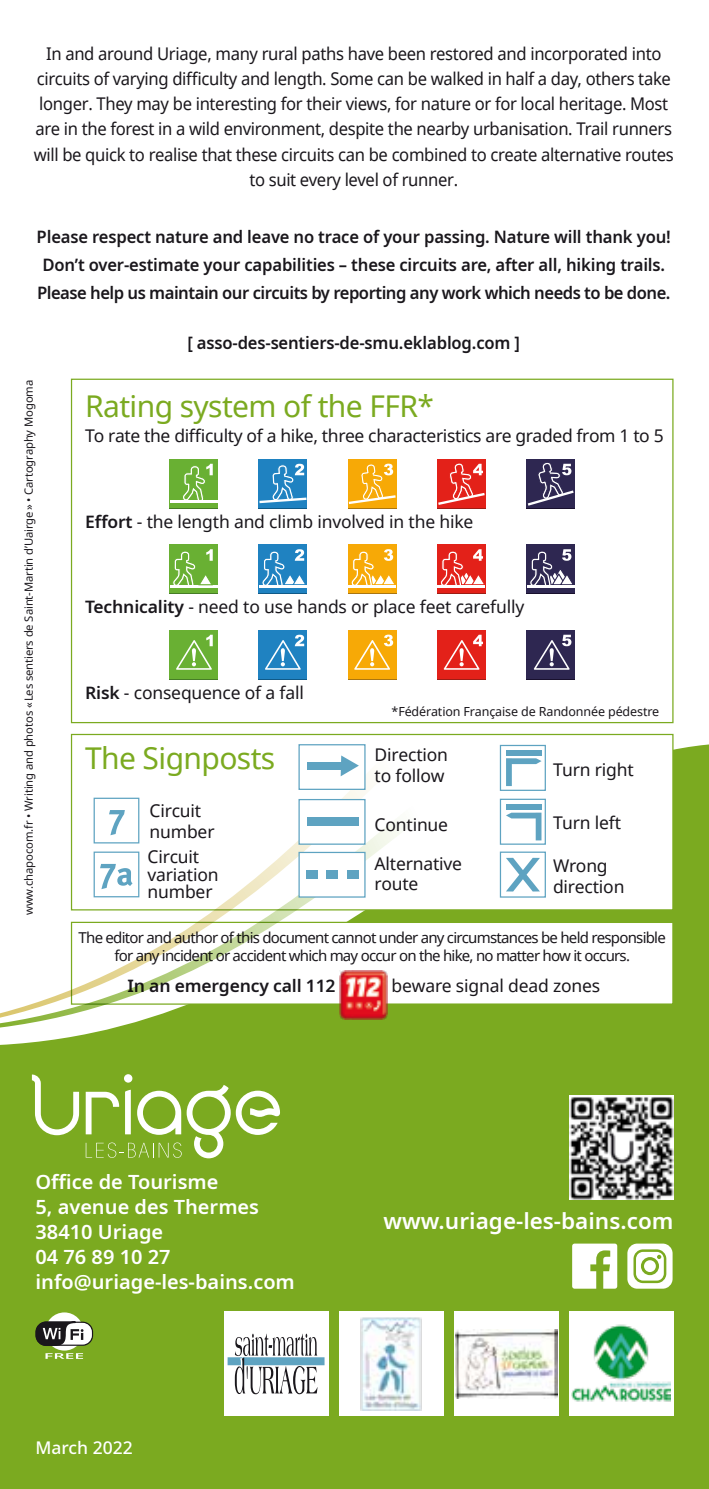
<style>
.page{position:relative;width:709px;height:1489px;background:#fff}
.page>*{position:absolute;margin:0;border:0;box-sizing:border-box;transform-origin:0 0}
.t1{font:30px "Noto Sans";letter-spacing:-.02em;color:#7baa20}
.t2{font:600 22.5px "Noto Sans";color:#fff}
.t3{font:600 20px/25px "Noto Sans";color:#fff}
.t4{font:17.5px/25.2px "Noto Sans";letter-spacing:-.02em;color:#1a171c;text-align:center;scale:.95 1}
.t5{font:17.5px/21px "Noto Sans";letter-spacing:-.02em;color:#1a171c}
.t6{font:600 17.5px/28.2px "Noto Sans";letter-spacing:-.01em;color:#1a171c;text-align:center;scale:.95 1}
.t7{font:600 17.5px "Noto Sans";letter-spacing:-.01em;color:#1a171c}
.t8{font:500 17.5px "Noto Sans";color:#fff}
.t9{font:15px/18px "Noto Sans";letter-spacing:-.05em;color:#1a171c;text-align:center}
.t10{font:12.5px "Noto Sans";letter-spacing:-.01em;color:#1a171c}
.t11{font:11.25px "Noto Sans";letter-spacing:-.01em;color:#1a171c}
.s1{font-weight:600}
</style>
<div class="page">
<div style="left:0;top:1031px;width:709px;height:457px;background:#7baa20"></div>
<div style="left:124px;top:1074px;width:8px;height:8px;background:#fff;border-radius:50%"></div>
<svg style="left:32px;top:1074px;width:47px;height:61px"></svg>
<svg style="left:86px;top:1084px;width:194px;height:74px"></svg>
<div style="left:45px;top:1312px;width:38px;height:38px;background:#fff;border-radius:50%"></div>
<svg style="left:35px;top:1320px;width:58px;height:26px"></svg>
<div style="left:169px;top:459px;width:49px;height:49px;background:#69b033"></div>
<hr style="left:169px;top:508px;width:49px;height:1px;background:#467d27">
<hr style="left:170px;top:500px;width:47px;height:2px;background:#fff">
<svg style="left:182px;top:464px;width:31px;height:39px"></svg>
<div style="left:259px;top:459px;width:48px;height:49px;background:#1f82c1"></div>
<hr style="left:259px;top:508px;width:48px;height:1px;background:#105a88">
<svg style="left:259px;top:463px;width:47px;height:40px"></svg>
<div style="left:348px;top:459px;width:48px;height:49px;background:#f7a906"></div>
<hr style="left:348px;top:508px;width:48px;height:1px;background:#aa7611">
<svg style="left:349px;top:463px;width:46px;height:41px"></svg>
<div style="left:437px;top:459px;width:49px;height:49px;background:#e32119"></div>
<hr style="left:437px;top:508px;width:49px;height:1px;background:#9e1d15">
<svg style="left:438px;top:463px;width:46px;height:42px"></svg>
<div style="left:526px;top:459px;width:49px;height:49px;background:#2e2751"></div>
<hr style="left:526px;top:508px;width:49px;height:1px;background:#19102e">
<svg style="left:528px;top:462px;width:45px;height:43px"></svg>
<img style="left:569px;top:1095px;width:104px;height:104px">
<svg style="left:572px;top:1243px;width:45px;height:45px"></svg>
<svg style="left:627px;top:1243px;width:45px;height:45px"></svg>
<svg style="left:0;top:744px;width:709px;height:287px;background:#89b338"></svg>
<svg style="left:0;top:540px;width:702px;height:484px"></svg>
<div style="left:298px;top:851px;width:67px;height:46px;background:#fff;border:1px solid #5ea3c1"></div>
<div style="left:306px;top:870px;width:11px;height:8px;background:#5ea3c1"></div>
<div style="left:326px;top:870px;width:12px;height:8px;background:#5ea3c1"></div>
<div style="left:347px;top:870px;width:11px;height:8px;background:#5ea3c1"></div>
<div style="left:298px;top:799px;width:67px;height:45px;background:#fff;border:1px solid #5ea3c1"></div>
<div style="left:307px;top:817px;width:52px;height:8px;background:#5ea3c1"></div>
<div style="left:298px;top:744px;width:67px;height:46px;background:#fff;border:1px solid #5ea3c1"></div>
<svg style="left:307px;top:755px;width:52px;height:21px"></svg>
<svg style="left:45px;top:1352px;width:38px;height:6px"></svg>
<div style="left:224px;top:1311px;width:104px;height:104px;background:#fff"></div>
<svg style="left:227px;top:1333px;width:97px;height:61px"></svg>
<div style="left:339px;top:1311px;width:104px;height:104px;background:#fff"></div>
<img style="left:360px;top:1317px;width:62px;height:92px">
<div style="left:454px;top:1311px;width:104px;height:104px;background:#fff"></div>
<img style="left:455px;top:1329px;width:102px;height:69px">
<div style="left:569px;top:1311px;width:104px;height:104px;background:#fff"></div>
<img style="left:571px;top:1324px;width:100px;height:78px">
<p class="t4" style="left:34px;top:40px;width:675px">In and around Uriage, many rural paths have been restored and incorporated into circuits of varying difficulty and length. Some can be walked in half a day, others take longer. They may be interesting for their views, for nature or for local heritage. Most are in the forest in a wild environment, despite the nearby urbanisation. Trail runners will be quick to realise that these circuits can be combined to create alternative routes to suit every level of runner.</p>
<p class="t6" style="left:37px;top:222px;width:669px">Please respect nature and leave no trace of your passing. Nature will thank you!<br>Don’t over-estimate your capabilities – these circuits are, after all, hiking trails.<br>Please help us maintain our circuits by reporting any work which needs to be done.</p>
<p class="t6" style="left:187px;top:329px;width:351px">[ asso-des-sentiers-de-smu.eklablog.com ]</p>
<p class="t11" style="left:21px;top:915px;width:536px;rotate:-90deg">www.chapocom.fr • Writing and photos « Les sentiers de Saint-Martin d’Uairge » • Cartography Mogoma</p>
<p class="t9" style="left:79px;top:928px;width:589px">The editor and author of this document cannot under any circumstances be held responsible for any incident or accident which may occur on the hike, no matter how it occurs.</p>
<p class="t7" style="left:127px;top:973px;width:209px">In an emergency call 112</p>
<p class="t5" style="left:391px;top:974px;width:210px">beware signal dead zones</p>
<h1 class="t1" style="left:85px;top:386px;width:350px">Rating system of the FFR*</h1>
<p class="t5" style="left:85px;top:425px;width:580px">To rate the difficulty of a hike, three characteristics are graded from 1 to 5</p>
<p class="t5" style="left:85px;top:510px;width:390px"><span class="s1">Effort</span> - the length and climb involved in the hike</p>
<p class="t5" style="left:85px;top:596px;width:440px"><span class="s1">Technicality</span> - need to use hands or place feet carefully</p>
<p class="t5" style="left:85px;top:681px;width:220px"><span class="s1">Risk</span> - consequence of a fall</p>
<p class="t10" style="left:391px;top:703px;width:269px">*Fédération Française de Randonnée pédestre</p>
<h1 class="t1" style="left:85px;top:737px;width:192px">The Signposts</h1>
<p class="t5" style="left:374px;top:744px;width:75px">Direction to follow</p>
<p class="t5" style="left:553px;top:759px;width:82px">Turn right</p>
<p class="t5" style="left:150px;top:799px;width:66px">Circuit number</p>
<p class="t5" style="left:147px;top:847px;width:73px;line-height:17.5px">Circuit variation number</p>
<p class="t5" style="left:553px;top:812px;width:70px">Turn left</p>
<p class="t5" style="left:374px;top:805px;width:89px;line-height:38px">Continue<br>Alternative</p>
<p class="t5" style="left:374px;top:872px;width:45px">route</p>
<p class="t5" style="left:553px;top:854px;width:73px">Wrong direction</p>
<p class="t3" style="left:35px;top:1169px;width:261px">Office de Tourisme<br>5, avenue des Thermes<br>38410 Uriage<br>04 76 89 10 27 info@uriage-les-bains.com</p>
<p class="t8" style="left:35px;top:1435px;width:99px">March 2022</p>
<p class="t2" style="left:383px;top:1204px;width:291px">www.uriage-les-bains.com</p>
</div>
